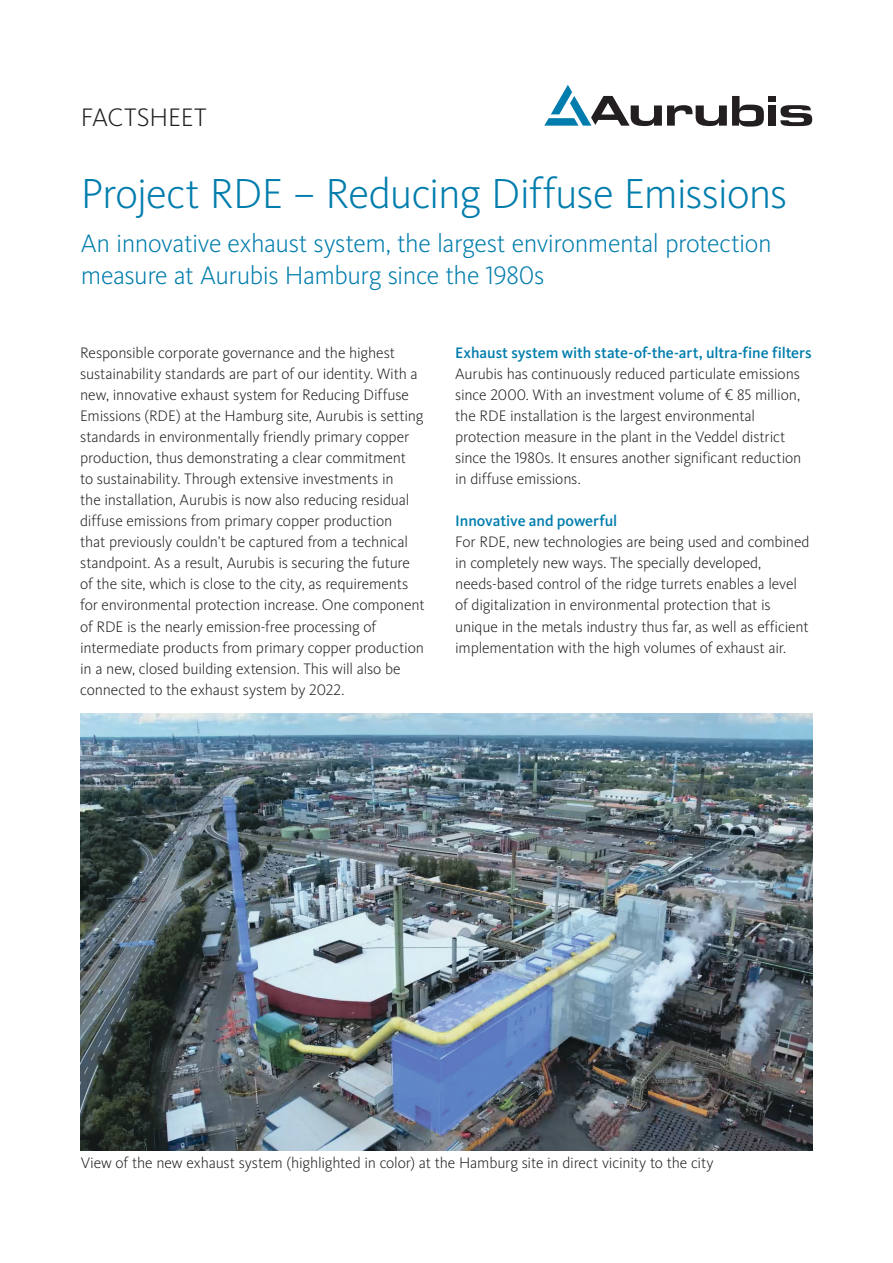
<style>
.page{position:relative;width:893px;height:1263px;background:#fff}
.page>*{position:absolute;margin:0;border:0;box-sizing:border-box;transform-origin:0 0}
.Headline{font:300 43.5px "Kievit Pro";letter-spacing:-.02em;color:#007dad}
.Subline{font:300 26.25px/31.7px "Kievit Pro";letter-spacing:-.02em;color:#007dad}
.Subline-2{font:300 26.25px "Kievit Pro";letter-spacing:-.005em;color:#231f20}
.Fließtext{font:300 15.75px/21px "Kievit Pro";letter-spacing:-.01em;color:#231f20}
.Fließtext-2{font:500 15.75px "Kievit Pro";letter-spacing:-.005em;color:#007dad}
</style>
<div class="page">
<div style="left:768px;top:105px;width:8px;height:21px;background:#231f20"></div>
<div style="left:768px;top:96px;width:8px;height:6px;background:#231f20"></div>
<svg style="left:780px;top:105px;width:32px;height:21px"></svg>
<svg style="left:544px;top:85px;width:220px;height:42px"></svg>
<img style="left:80px;top:713px;width:732px;height:437px">
<p class="Subline-2" style="left:81px;top:101px;width:127px">FACTSHEET</p>
<p class="Headline" style="left:81px;top:167px;width:708px">Project RDE – Reducing Diffuse Emissions</p>
<p class="Subline" style="left:81px;top:228px;width:692px">An innovative exhaust system, the largest environmental protection measure at Aurubis Hamburg since the 1980s</p>
<p class="Fließtext" style="left:80px;top:342px;width:346px">Responsible corporate governance and the highest sustainability standards are part of our identity. With a new, innovative exhaust system for Reducing Diffuse Emissions (RDE) at the Hamburg site, Aurubis is setting standards in environmentally friendly primary copper production, thus demonstrating a clear commitment<br>to sustainability. Through extensive investments in<br>the installation, Aurubis is now also reducing residual diffuse emissions from primary copper production<br>that previously couldn’t be captured from a technical standpoint. As a result, Aurubis is securing the future of the site, which is close to the city, as requirements for environmental protection increase. One component of RDE is the nearly emission-free processing of intermediate products from primary copper production in a new, closed building extension. This will also be connected to the exhaust system by 2022.</p>
<p class="Fließtext-2" style="left:455px;top:343px;width:358px">Exhaust system with state-of-the-art, ultra-fine filters</p>
<p class="Fließtext" style="left:455px;top:363px;width:348px">Aurubis has continuously reduced particulate emissions since 2000. With an investment volume of € 85 million, the RDE installation is the largest environmental protection measure in the plant in the Veddel district since the 1980s. It ensures another significant reduction in diffuse emissions.</p>
<p class="Fließtext-2" style="left:455px;top:511px;width:164px">Innovative and powerful</p>
<p class="Fließtext" style="left:455px;top:531px;width:356px">For RDE, new technologies are being used and combined in completely new ways. The specially developed, needs-based control of the ridge turrets enables a level of digitalization in environmental protection that is unique in the metals industry thus far, as well as efficient implementation with the high volumes of exhaust air.</p>
<p class="Fließtext" style="left:81px;top:1152px;width:634px">View of the new exhaust system (highlighted in color) at the Hamburg site in direct vicinity to the city</p>
</div>
